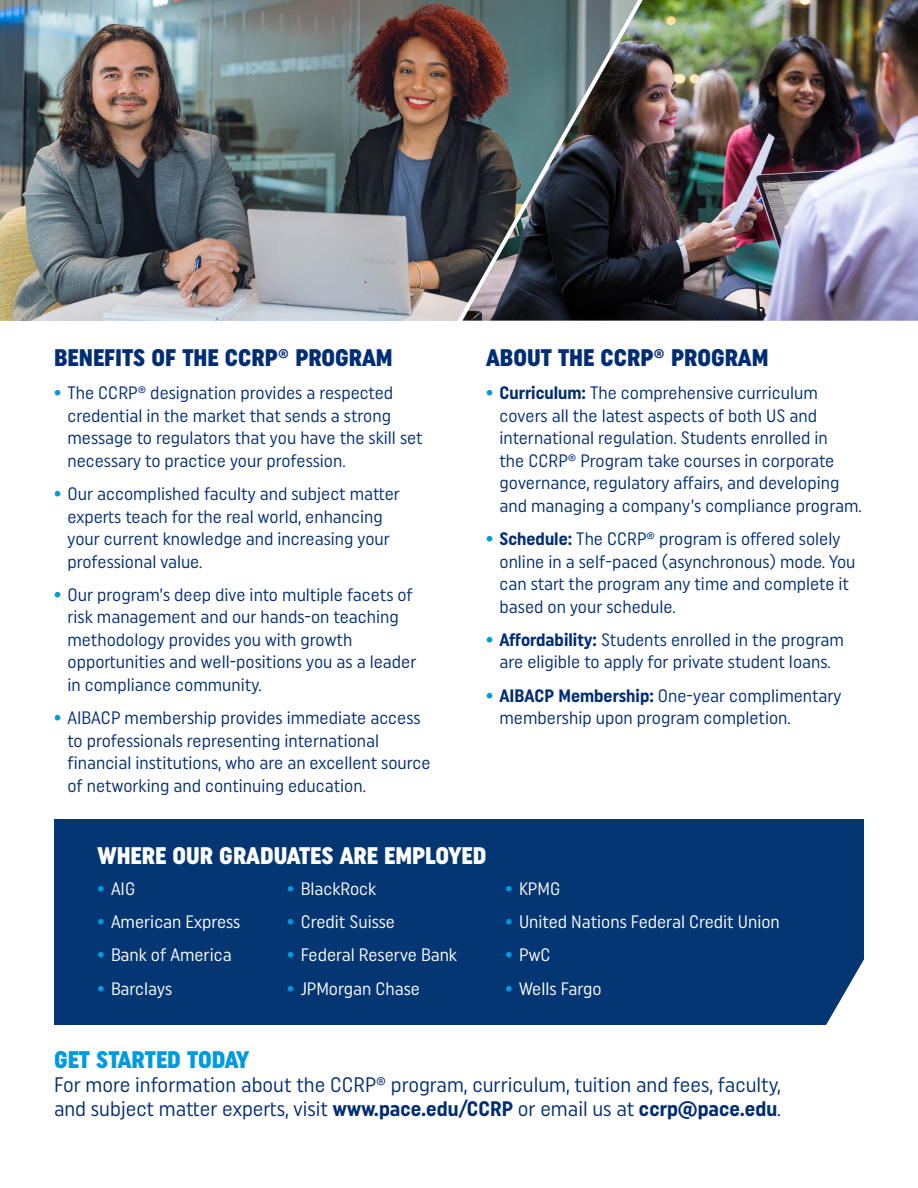
<style>
.page{position:relative;width:918px;height:1188px;background:#fff}
.page>*{position:absolute;margin:0;border:0;box-sizing:border-box;transform-origin:0 0}
.t1{font:900 condensed 24px "Uniform";color:#002d74}
.t2{font:900 condensed 24px "Uniform";color:#fff}
.t3{font:900 condensed 24px "Uniform";color:#009ade}
.t4{font:condensed 21px/24px "Uniform";color:#002d74}
.t5{font:condensed 18px/22.5px "Uniform";color:#002d74}
.t6{font:condensed 18px "Uniform";color:#fff}
.s1{font-weight:900;color:#009ade}
.s2{font-weight:700}
</style>
<div class="page">
<img style="left:0;top:0;width:106px;height:321px">
<img style="left:106px;top:0;width:812px;height:321px">
<div style="left:54px;top:819px;width:810px;height:205px;background:#043673"></div>
<svg style="left:804px;top:959px;width:60px;height:66px"></svg>
<h1 class="t1" style="left:54px;top:343px;width:340px">BENEFITS OF THE CCRP® PROGRAM</h1>
<p class="t5" style="left:68px;top:381px;width:357px;text-indent:-14px"><span class="s1">•</span> The CCRP® designation provides a respected credential in the market that sends a strong message to regulators that you have the skill set necessary to practice your profession.</p>
<p class="t5" style="left:68px;top:482px;width:334px;text-indent:-14px"><span class="s1">•</span> Our accomplished faculty and subject matter experts teach for the real world, enhancing your current knowledge and increasing your professional value.</p>
<p class="t5" style="left:68px;top:583px;width:350px;text-indent:-14px"><span class="s1">•</span> Our program’s deep dive into multiple facets of risk management and our hands-on teaching methodology provides you with growth opportunities and well-positions you as a leader in compliance community.</p>
<p class="t5" style="left:68px;top:706px;width:365px;text-indent:-14px"><span class="s1">•</span> AIBACP membership provides immediate access to professionals representing international financial institutions, who are an excellent source of networking and continuing education.</p>
<h1 class="t1" style="left:486px;top:343px;width:284px">ABOUT THE CCRP® PROGRAM</h1>
<p class="t5" style="left:500px;top:381px;width:364px;text-indent:-14px"><span class="s1">•</span> <span class="s2">Curriculum:</span> The comprehensive curriculum covers all the latest aspects of both US and international regulation. Students enrolled in<br>the CCRP® Program take courses in corporate governance, regulatory affairs, and developing and managing a company’s compliance program.</p>
<p class="t5" style="left:500px;top:527px;width:358px;text-indent:-14px"><span class="s1">•</span> <span class="s2">Schedule:</span> The CCRP® program is offered solely online in a self-paced (asynchronous) mode. You can start the program any time and complete it based on your schedule.</p>
<p class="t5" style="left:486px;top:628px;width:359px;text-align:center"><span class="s1">•</span> <span class="s2">Affordability:</span> Students enrolled in the program are eligible to apply for private student loans.</p>
<p class="t5" style="left:500px;top:684px;width:344px;text-indent:-14px"><span class="s1">•</span> <span class="s2">AIBACP Membership:</span> One-year complimentary membership upon program completion.</p>
<h1 class="t2" style="left:98px;top:841px;width:390px">WHERE OUR GRADUATES ARE EMPLOYED</h1>
<p class="t6" style="left:98px;top:878px;width:39px"><span class="s1">•</span> AIG</p>
<p class="t6" style="left:98px;top:911px;width:144px"><span class="s1">•</span> American Express</p>
<p class="t6" style="left:98px;top:944px;width:136px"><span class="s1">•</span> Bank of America</p>
<p class="t6" style="left:98px;top:978px;width:76px"><span class="s1">•</span> Barclays</p>
<p class="t6" style="left:287px;top:878px;width:91px"><span class="s1">•</span> BlackRock</p>
<p class="t6" style="left:287px;top:911px;width:109px"><span class="s1">•</span> Credit Suisse</p>
<p class="t6" style="left:287px;top:944px;width:171px"><span class="s1">•</span> Federal Reserve Bank</p>
<p class="t6" style="left:287px;top:978px;width:134px"><span class="s1">•</span> JPMorgan Chase</p>
<p class="t6" style="left:506px;top:878px;width:56px"><span class="s1">•</span> KPMG</p>
<p class="t6" style="left:506px;top:911px;width:276px"><span class="s1">•</span> United Nations Federal Credit Union</p>
<p class="t6" style="left:506px;top:944px;width:46px"><span class="s1">•</span> PwC</p>
<p class="t6" style="left:506px;top:978px;width:98px"><span class="s1">•</span> Wells Fargo</p>
<h1 class="t3" style="left:54px;top:1045px;width:197px">GET STARTED TODAY</h1>
<p class="t4" style="left:54px;top:1072px;width:729px">For more information about the CCRP® program, curriculum, tuition and fees, faculty, and subject matter experts, visit <span class="s2">www.pace.edu/CCRP</span> or email us at <span class="s2">ccrp@pace.edu</span>.</p>
</div>
